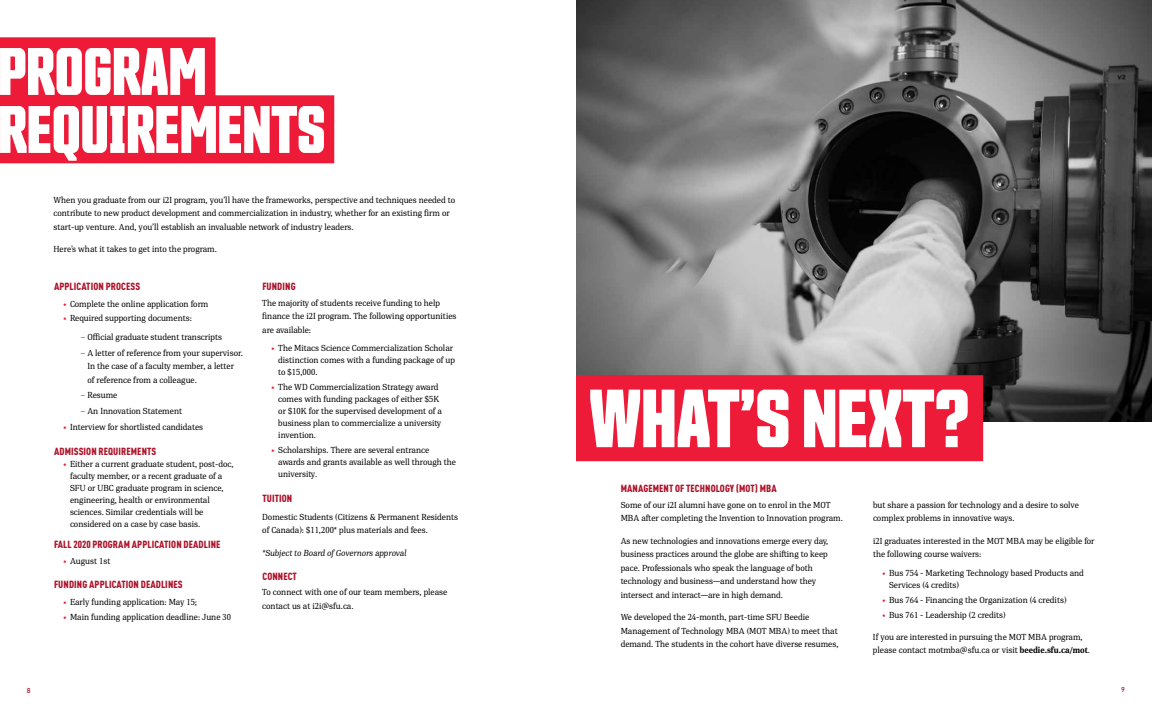
<style>
.page{position:relative;width:1152px;height:720px;background:#fff}
.page>*{position:absolute;margin:0;border:0;box-sizing:border-box;transform-origin:0 0}
.t1{font:700 80px "Countach";color:#fff}
.t2{font:700 65.1px/58px "Countach";color:#fff}
.t3{font:900 condensed 10.2px "DIN Pro";letter-spacing:.01em;color:#ae132a}
.t4{font:8.8px/13.5px "PFDIN Serif";color:#000}
.t5{font:italic 8.8px "PFDIN Serif";color:#000}
.t6{font:500 7.1px "DIN Pro";color:#ae132a}
.s1{color:#ed1a38}
.s2{font-weight:700}
</style>
<div class="page">
<div style="left:0;top:37px;width:215px;height:68px;background:#ed1a38"></div>
<div style="left:0;top:95px;width:334px;height:68px;background:#ed1a38"></div>
<img style="left:576px;top:0;width:576px;height:421px">
<div style="left:576px;top:375px;width:407px;height:86px;background:#ed1a38"></div>
<h2 class="t2" style="left:-2px;top:38px;width:328px">PROGRAM<br>REQUIREMENTS</h2>
<p class="t4" style="left:54px;top:193px;width:403px">When you graduate from our i2I program, you’ll have the frameworks, perspective and techniques needed to contribute to new product development and commercialization in industry, whether for an existing firm or start-up venture. And, you’ll establish an invaluable network of industry leaders.</p>
<p class="t4" style="left:54px;top:242px;width:165px">Here’s what it takes to get into the program.</p>
<p class="t3" style="left:54px;top:279px;width:88px">APPLICATION PROCESS</p>
<p class="t4" style="left:63px;top:297px;width:147px"><span class="s1">•</span> Complete the online application form</p>
<p class="t4" style="left:63px;top:312px;width:130px"><span class="s1">•</span> Required supporting documents:</p>
<p class="t4" style="left:81px;top:330px;width:143px"><span class="s1">–</span> Official graduate student transcripts</p>
<p class="t4" style="left:87px;top:346px;width:157px;text-indent:-6px"><span class="s1">–</span> A letter of reference from your supervisor.<br>In the case of a faculty member, a letter of reference from a colleague.</p>
<p class="t4" style="left:81px;top:388px;width:38px"><span class="s1">–</span> Resume</p>
<p class="t4" style="left:81px;top:404px;width:103px"><span class="s1">–</span> An Innovation Statement</p>
<p class="t4" style="left:63px;top:421px;width:142px"><span class="s1">•</span> Interview for shortlisted candidates</p>
<p class="t3" style="left:54px;top:444px;width:104px">ADMISSION REQUIREMENTS</p>
<p class="t4" style="left:70px;top:458px;width:165px;line-height:12px;text-indent:-7px"><span class="s1">•</span> Either a current graduate student, post-doc, faculty member, or a recent graduate of a SFU or UBC graduate program in science, engineering, health or environmental sciences. Similar credentials will be considered on a case by case basis.</p>
<p class="t3" style="left:54px;top:536px;width:168px">FALL 2020 PROGRAM APPLICATION DEADLINE</p>
<p class="t4" style="left:63px;top:554px;width:49px"><span class="s1">•</span> August 1st</p>
<p class="t3" style="left:54px;top:577px;width:130px">FUNDING APPLICATION DEADLINES</p>
<p class="t4" style="left:63px;top:595px;width:136px"><span class="s1">•</span> Early funding application: May 15;</p>
<p class="t4" style="left:63px;top:610px;width:170px"><span class="s1">•</span> Main funding application deadline: June 30</p>
<p class="t3" style="left:262px;top:279px;width:35px">FUNDING</p>
<p class="t4" style="left:262px;top:296px;width:196px">The majority of students receive funding to help finance the i2I program. The following opportunities are available:</p>
<p class="t4" style="left:278px;top:342px;width:178px;line-height:12px;text-indent:-7px"><span class="s1">•</span> The Mitacs Science Commercialization Scholar distinction comes with a funding package of up to $15,000.</p>
<p class="t4" style="left:278px;top:381px;width:165px;line-height:12px;text-indent:-7px"><span class="s1">•</span> The WD Commercialization Strategy award comes with funding packages of either $5K or $10K for the supervised development of a business plan to commercialize a university invention.</p>
<p class="t4" style="left:278px;top:444px;width:179px;line-height:12px;text-indent:-7px"><span class="s1">•</span> Scholarships. There are several entrance awards and grants available as well through the university.</p>
<p class="t3" style="left:262px;top:491px;width:31px">TUITION</p>
<p class="t4" style="left:262px;top:510px;width:197px">Domestic Students (Citizens &amp; Permanent Residents of Canada): $11,200* plus materials and fees.</p>
<p class="t5" style="left:262px;top:547px;width:146px">*Subject to Board of Governors approval</p>
<p class="t3" style="left:262px;top:568px;width:36px">CONNECT</p>
<p class="t4" style="left:262px;top:586px;width:187px">To connect with one of our team members, please contact us at i2i@sfu.ca.</p>
<h1 class="t1" style="left:589px;top:367px;width:382px">WHAT’S NEXT?</h1>
<p class="t3" style="left:621px;top:481px;width:157px">MANAGEMENT OF TECHNOLOGY (MOT) MBA</p>
<p class="t4" style="left:621px;top:498px;width:224px">Some of our i2I alumni have gone on to enrol in the MOT<br>MBA after completing the Invention to Innovation program.</p>
<p class="t4" style="left:621px;top:534px;width:209px">As new technologies and innovations emerge every day, business practices around the globe are shifting to keep pace. Professionals who speak the language of both technology and business—and understand how they intersect and interact—are in high demand.</p>
<p class="t4" style="left:621px;top:610px;width:219px">We developed the 24-month, part-time SFU Beedie<br>Management of Technology MBA (MOT MBA) to meet that demand. The students in the cohort have diverse resumes,</p>
<p class="t4" style="left:873px;top:498px;width:207px">but share a passion for technology and a desire to solve complex problems in innovative ways.</p>
<p class="t4" style="left:873px;top:534px;width:223px">i2I graduates interested in the MOT MBA may be eligible for the following course waivers:</p>
<p class="t4" style="left:889px;top:567px;width:196px;line-height:12px;text-indent:-7px"><span class="s1">•</span> Bus 754 - Marketing Technology based Products and<br>Services (4 credits)</p>
<p class="t4" style="left:882px;top:593px;width:186px"><span class="s1">•</span> Bus 764 - Financing the Organization (4 credits)</p>
<p class="t4" style="left:882px;top:608px;width:125px"><span class="s1">•</span> Bus 761 - Leadership (2 credits)</p>
<p class="t4" style="left:873px;top:630px;width:219px">If you are interested in pursuing the MOT MBA program, please contact motmba@sfu.ca or visit <span class="s2">beedie.sfu.ca/mot</span>.</p>
<p class="t6" style="left:27px;top:685px;width:5px">8</p>
<p class="t6" style="left:1121px;top:684px;width:5px">9</p>
</div>
